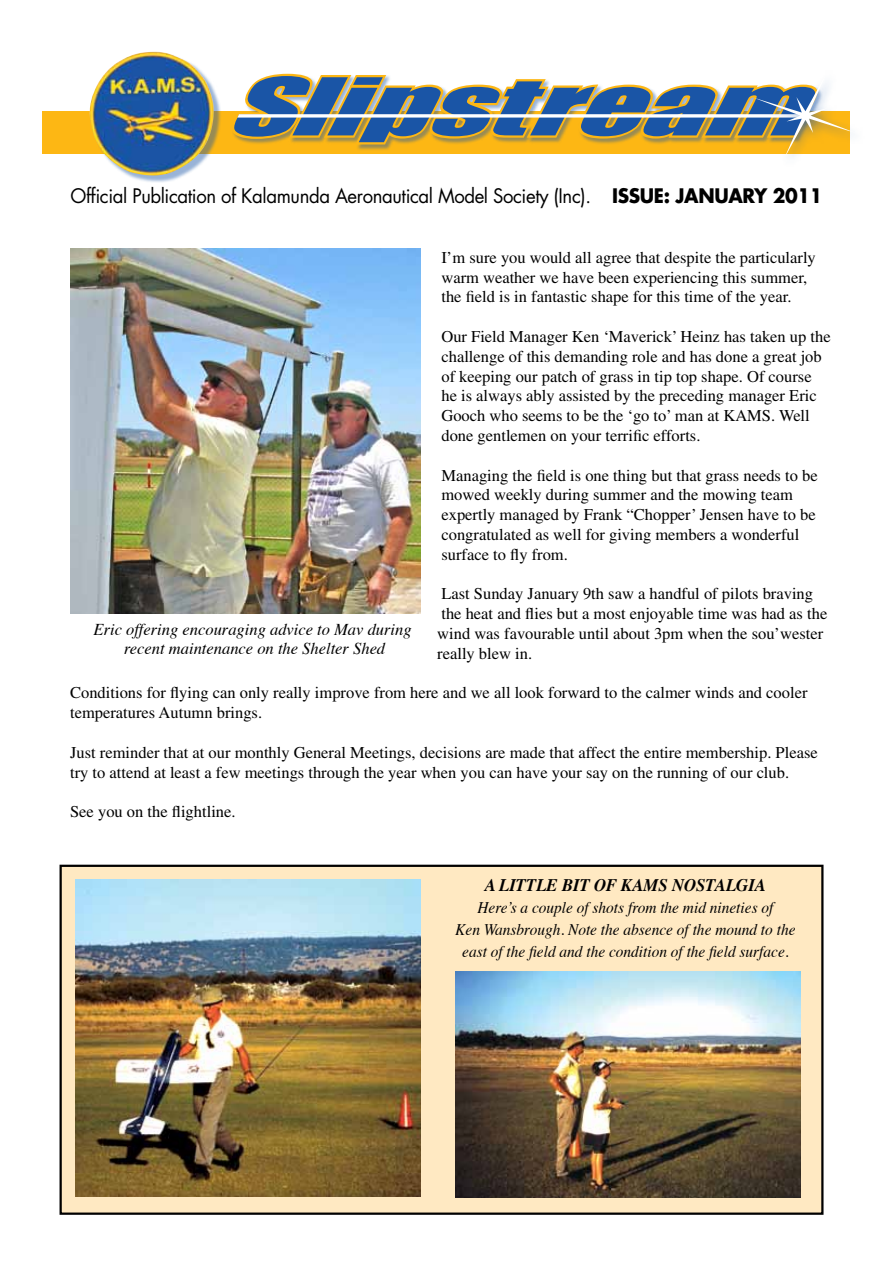
<style>
.page{position:relative;width:893px;height:1263px;background:#fff}
.page>*{position:absolute;margin:0;border:0;box-sizing:border-box;transform-origin:0 0}
.t1{font:italic 73.65px "Impact";color:#1a55a6;scale:1.73 1}
.t2{font:19.5px "Futura";letter-spacing:-.02em;color:#000;scale:.95 1}
.t3{font:italic 700 17.55px "Times";color:#000;scale:.95 1}
.t4{font:16.5px/19.8px "Times";color:#000}
.t5{font:italic 16.5px/19.8px "Times";color:#000;text-align:center}
.t6{font:italic 16.2px/22px "Times";color:#000;text-align:center;scale:.95 1}
.s1{font-weight:700}
</style>
<div class="page">
<div style="left:61px;top:866px;width:761px;height:348px;background:#ffe9c2"></div>
<div style="left:60px;top:865px;width:763px;height:350px;border:2px solid #000"></div>
<div style="left:43px;top:111px;width:807px;height:42px;background:#fdb714"></div>
<div style="left:91px;top:53px;width:130px;height:130px;background:#1a55a6;opacity:.45"></div>
<img style="left:88px;top:52px;width:127px;height:125px">
<svg style="left:219px;top:71px;width:632px;height:88px"></svg>
<img style="left:71px;top:249px;width:350px;height:365px">
<img style="left:75px;top:879px;width:345px;height:318px">
<img style="left:456px;top:971px;width:345px;height:227px">
<h1 class="t1" style="left:225px;top:61px;width:360px">Slipstream</h1>
<p class="t2" style="left:70px;top:183px;width:793px">Official Publication of Kalamunda Aeronautical Model Society (Inc). <span class="s1">ISSUE: JANUARY 2011</span></p>
<p class="t4" style="left:441px;top:247px;width:376px">I’m sure you would all agree that despite the particularly warm weather we have been experiencing this summer, the field is in fantastic shape for this time of the year.</p>
<p class="t4" style="left:441px;top:326px;width:391px">Our Field Manager Ken ‘Maverick’ Heinz has taken up the challenge of this demanding role and has done a great job of keeping our patch of grass in tip top shape. Of course he is always ably assisted by the preceding manager Eric Gooch who seems to be the ‘go to’ man at KAMS. Well done gentlemen on your terrific efforts.</p>
<p class="t4" style="left:441px;top:465px;width:378px">Managing the field is one thing but that grass needs to be mowed weekly during summer and the mowing team expertly managed by Frank “Chopper’ Jensen have to be congratulated as well for giving members a wonderful surface to fly from.</p>
<p class="t4" style="left:437px;top:584px;width:392px">Last Sunday January 9th saw a handful of pilots braving the heat and flies but a most enjoyable time was had as the wind was favourable until about 3pm when the sou’wester really blew in.</p>
<p class="t4" style="left:70px;top:683px;width:739px">Conditions for flying can only really improve from here and we all look forward to the calmer winds and cooler temperatures Autumn brings.</p>
<p class="t4" style="left:70px;top:742px;width:749px">Just reminder that at our monthly General Meetings, decisions are made that affect the entire membership. Please try to attend at least a few meetings through the year when you can have your say on the running of our club.</p>
<p class="t4" style="left:70px;top:802px;width:167px">See you on the flightline.</p>
<p class="t5" style="left:94px;top:618px;width:320px">Eric offering encouraging advice to Mav during recent maintenance on the Shelter Shed</p>
<p class="t3" style="left:485px;top:869px;width:298px">A LITTLE BIT OF KAMS NOSTALGIA</p>
<p class="t6" style="left:455px;top:896px;width:360px">Here’s a couple of shots from the mid nineties of<br>Ken Wansbrough. Note the absence of the mound to the east of the field and the condition of the field surface.</p>
</div>
